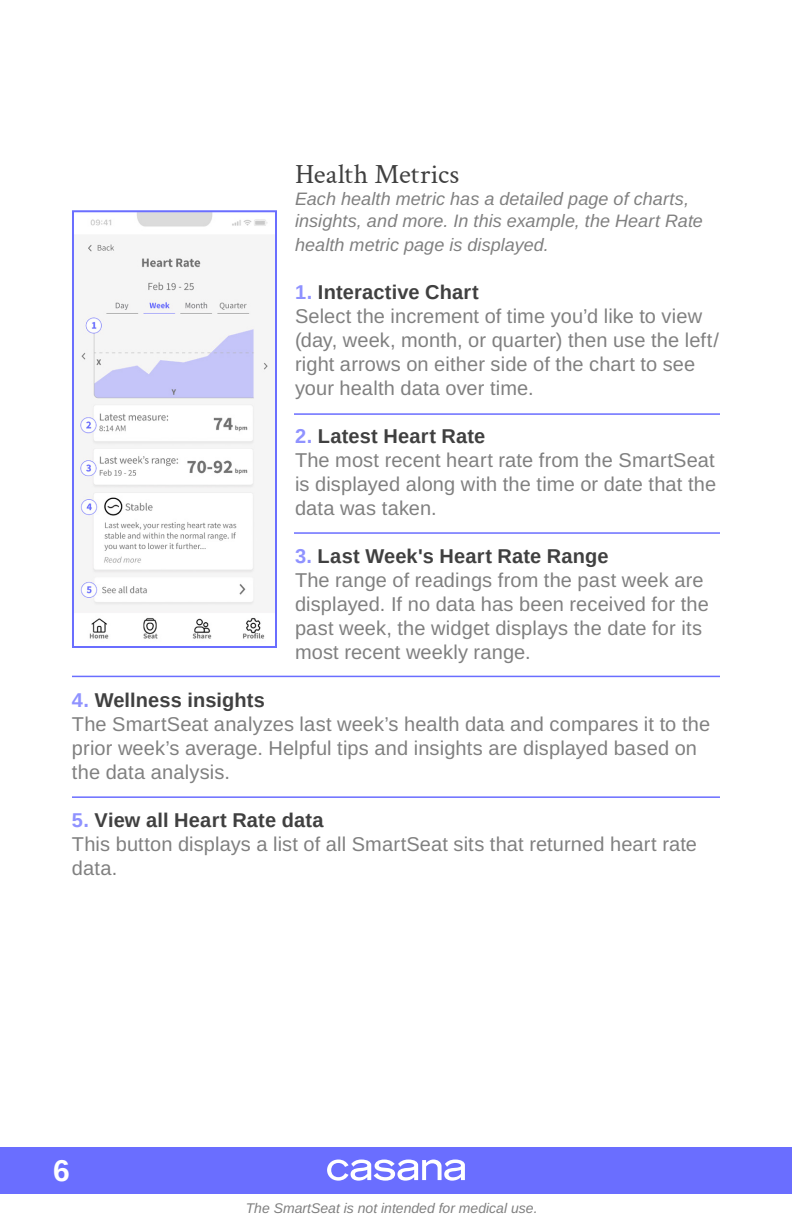
<style>
.page{position:relative;width:792px;height:1224px;background:#fff}
.page>*{position:absolute;margin:0;border:0;box-sizing:border-box;transform-origin:0 0}
.t1{font:700 30px "Arimo";color:#fff}
.t2{font:28px "Crimson Text";letter-spacing:.005em;color:#404040}
.t3{font:20px/24px "Arimo";letter-spacing:.005em;color:#808080}
.t4{font:700 20px "Arimo";letter-spacing:.01em;color:#404040}
.t5{font:italic 18px/22px "Arimo";letter-spacing:.005em;color:#808080}
.t6{font:italic 14px "Arimo";color:#808080}
.s1{color:#8f92ff}
</style>
<div class="page">
<img style="left:75px;top:213px;width:199px;height:426px">
<div style="left:72px;top:210px;width:205px;height:438px;border:2px solid #6a6eff"></div>
<hr style="left:294px;top:413px;width:426px;height:2px;background:#6a6eff">
<hr style="left:294px;top:532px;width:426px;height:2px;background:#6a6eff">
<hr style="left:72px;top:676px;width:648px;height:1px;background:#6a6eff">
<hr style="left:72px;top:796px;width:648px;height:2px;background:#6a6eff">
<div style="left:0;top:1147px;width:792px;height:46px;background:#6a6eff"></div>
<svg style="left:327px;top:1160px;width:138px;height:21px"></svg>
<p class="t2" style="left:295px;top:154px;width:166px">Health Metrics</p>
<p class="t5" style="left:295px;top:188px;width:409px">Each health metric has a detailed page of charts, insights, and more. In this example, the Heart Rate</p>
<p class="t5" style="left:295px;top:234px;width:255px">health metric page is displayed.</p>
<p class="t4" style="left:295px;top:278px;width:185px"><span class="s1">1.</span> Interactive Chart</p>
<p class="t3" style="left:295px;top:304px;width:425px">Select the increment of time you’d like to view (day, week, month, or quarter) then use the left/ right arrows on either side of the chart to see your health data over time.</p>
<p class="t4" style="left:295px;top:422px;width:192px"><span class="s1">2.</span> Latest Heart Rate</p>
<p class="t3" style="left:295px;top:448px;width:423px;text-align:justify">The most recent heart rate from the SmartSeat is displayed along with the time or date that the data was taken.</p>
<p class="t4" style="left:295px;top:542px;width:315px"><span class="s1">3.</span> Last Week's Heart Rate Range</p>
<p class="t3" style="left:295px;top:568px;width:415px">The range of readings from the past week are displayed. If no data has been received for the past week, the widget displays the date for its most recent weekly range.</p>
<p class="t4" style="left:72px;top:686px;width:195px"><span class="s1">4.</span> Wellness insights</p>
<p class="t3" style="left:72px;top:712px;width:640px">The SmartSeat analyzes last week’s health data and compares it to the prior week’s average. Helpful tips and insights are displayed based on the data analysis.</p>
<p class="t4" style="left:72px;top:806px;width:253px"><span class="s1">5.</span> View all Heart Rate data</p>
<p class="t3" style="left:72px;top:832px;width:627px">This button displays a list of all SmartSeat sits that returned heart rate data.</p>
<h1 class="t1" style="left:53px;top:1150px;width:18px">6</h1>
<p class="t6" style="left:246px;top:1198px;width:293px">The SmartSeat is not intended for medical use.</p>
</div>
